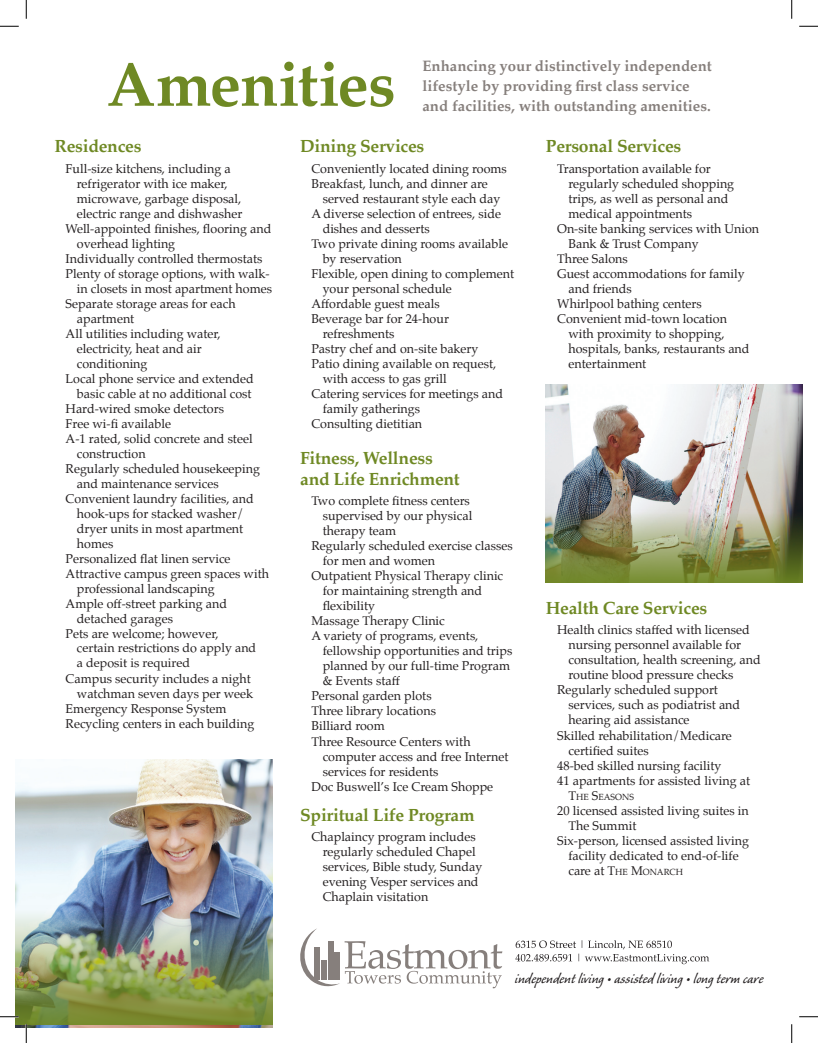
<style>
.page{position:relative;width:818px;height:1043px;background:#fff}
.page>*{position:absolute;margin:0;border:0;box-sizing:border-box;transform-origin:0 0}
.t1{font:700 62.5px "Palatino";letter-spacing:-.01em;color:#6f8924}
.t2{font:700 17.5px/21px "Palatino";letter-spacing:-.015em;color:#6f8924}
.t3{font:16.75px "Caliban";color:#231f20}
.t4{font:700 15px/20px "Palatino";color:#867f7c}
.Paragraph_Style_2{font:12.5px/15px "Palatino";color:#231f20}
.Paragraph_Style_2-2{font:8.75px "Palatino";color:#231f20}
.s1{font-size:12.5px}
</style>
<div class="page">
<img style="left:546px;top:384px;width:256px;height:125px">
<img style="left:15px;top:759px;width:257px;height:268px">
<img style="left:546px;top:509px;width:256px;height:73px">
<img style="left:15px;top:904px;width:257px;height:120px">
<svg style="left:300px;top:928px;width:202px;height:60px"></svg>
<svg style="left:515px;top:940px;width:194px;height:24px"></svg>
<svg style="left:0;top:25px;width:19px;height:2px"></svg>
<svg style="left:799px;top:25px;width:19px;height:2px"></svg>
<svg style="left:0;top:1015px;width:19px;height:2px"></svg>
<svg style="left:799px;top:1016px;width:19px;height:1px"></svg>
<svg style="left:25px;top:0;width:2px;height:19px"></svg>
<svg style="left:25px;top:1024px;width:2px;height:18px"></svg>
<svg style="left:791px;top:0;width:1px;height:19px"></svg>
<svg style="left:791px;top:1024px;width:1px;height:18px"></svg>
<p class="t1" style="left:107px;top:31px;width:290px">Amenities</p>
<p class="t4" style="left:422px;top:55px;width:291px">Enhancing your distinctively independent lifestyle by providing first class service and facilities, with outstanding amenities.</p>
<p class="t2" style="left:54px;top:135px;width:89px">Residences</p>
<p class="Paragraph_Style_2" style="left:77px;top:161px;width:167px;text-indent:-11px">Full-size kitchens, including a refrigerator with ice maker, microwave, garbage disposal, electric range and dishwasher</p>
<p class="Paragraph_Style_2" style="left:77px;top:221px;width:196px;text-indent:-11px">Well-appointed finishes, flooring and overhead lighting</p>
<p class="Paragraph_Style_2" style="left:66px;top:251px;width:198px">Individually controlled thermostats</p>
<p class="Paragraph_Style_2" style="left:66px;top:266px;width:208px;text-align:right">Plenty of storage options, with walk&shy;in closets in most apartment homes</p>
<p class="Paragraph_Style_2" style="left:77px;top:296px;width:160px;text-indent:-11px">Separate storage areas for each apartment</p>
<p class="Paragraph_Style_2" style="left:77px;top:326px;width:145px;text-indent:-11px">All utilities including water, electricity, heat and air conditioning</p>
<p class="Paragraph_Style_2" style="left:66px;top:371px;width:189px;text-align:right">Local phone service and extended basic cable at no additional cost</p>
<p class="Paragraph_Style_2" style="left:66px;top:401px;width:160px">Hard-wired smoke detectors</p>
<p class="Paragraph_Style_2" style="left:66px;top:416px;width:107px">Free wi-fi available</p>
<p class="Paragraph_Style_2" style="left:77px;top:431px;width:177px;text-indent:-11px">A-1 rated, solid concrete and steel construction</p>
<p class="Paragraph_Style_2" style="left:77px;top:461px;width:185px;text-indent:-11px">Regularly scheduled housekeeping and maintenance services</p>
<p class="Paragraph_Style_2" style="left:77px;top:491px;width:178px;text-indent:-11px">Convenient laundry facilities, and hook-ups for stacked washer/ dryer units in most apartment homes</p>
<p class="Paragraph_Style_2" style="left:66px;top:551px;width:166px">Personalized flat linen service</p>
<p class="Paragraph_Style_2" style="left:66px;top:566px;width:205px">Attractive campus green spaces with</p>
<p class="Paragraph_Style_2" style="left:77px;top:581px;width:139px">professional landscaping</p>
<p class="Paragraph_Style_2" style="left:66px;top:596px;width:163px">Ample off-street parking and</p>
<p class="Paragraph_Style_2" style="left:77px;top:611px;width:98px">detached garages</p>
<p class="Paragraph_Style_2" style="left:66px;top:626px;width:154px">Pets are welcome; however,</p>
<p class="Paragraph_Style_2" style="left:77px;top:640px;width:181px">certain restrictions do apply and a deposit is required</p>
<p class="Paragraph_Style_2" style="left:66px;top:671px;width:189px;text-align:right">Campus security includes a night watchman seven days per week</p>
<p class="Paragraph_Style_2" style="left:66px;top:701px;width:162px">Emergency Response System</p>
<p class="Paragraph_Style_2" style="left:66px;top:716px;width:190px">Recycling centers in each building</p>
<p class="t2" style="left:300px;top:135px;width:126px">Dining Services</p>
<p class="Paragraph_Style_2" style="left:311px;top:161px;width:197px">Conveniently located dining rooms</p>
<p class="Paragraph_Style_2" style="left:322px;top:176px;width:179px;text-indent:-11px">Breakfast, lunch, and dinner are served restaurant style each day</p>
<p class="Paragraph_Style_2" style="left:322px;top:206px;width:180px;text-indent:-11px">A diverse selection of entrees, side dishes and desserts</p>
<p class="Paragraph_Style_2" style="left:322px;top:236px;width:187px;text-indent:-11px">Two private dining rooms available by reservation</p>
<p class="Paragraph_Style_2" style="left:322px;top:266px;width:193px;text-indent:-11px">Flexible, open dining to complement your personal schedule</p>
<p class="Paragraph_Style_2" style="left:311px;top:296px;width:130px">Affordable guest meals</p>
<p class="Paragraph_Style_2" style="left:322px;top:311px;width:128px;text-indent:-11px">Beverage bar for 24-hour refreshments</p>
<p class="Paragraph_Style_2" style="left:311px;top:341px;width:168px">Pastry chef and on-site bakery</p>
<p class="Paragraph_Style_2" style="left:322px;top:356px;width:175px;text-indent:-11px">Patio dining available on request, with access to gas grill</p>
<p class="Paragraph_Style_2" style="left:322px;top:386px;width:182px;text-indent:-11px">Catering services for meetings and family gatherings</p>
<p class="Paragraph_Style_2" style="left:311px;top:416px;width:112px">Consulting dietitian</p>
<p class="t2" style="left:300px;top:447px;width:161px">Fitness, Wellness and Life Enrichment</p>
<p class="Paragraph_Style_2" style="left:322px;top:493px;width:151px;text-indent:-11px">Two complete fitness centers supervised by our physical therapy team</p>
<p class="Paragraph_Style_2" style="left:322px;top:538px;width:191px;text-indent:-11px">Regularly scheduled exercise classes for men and women</p>
<p class="Paragraph_Style_2" style="left:322px;top:568px;width:182px;text-indent:-11px">Outpatient Physical Therapy clinic for maintaining strength and flexibility</p>
<p class="Paragraph_Style_2" style="left:311px;top:613px;width:135px">Massage Therapy Clinic</p>
<p class="Paragraph_Style_2" style="left:322px;top:628px;width:191px;text-indent:-11px">A variety of programs, events, fellowship opportunities and trips planned by our full-time Program &amp; Events staff</p>
<p class="Paragraph_Style_2" style="left:311px;top:688px;width:122px">Personal garden plots</p>
<p class="Paragraph_Style_2" style="left:311px;top:703px;width:126px">Three library locations</p>
<p class="Paragraph_Style_2" style="left:311px;top:718px;width:75px">Billiard room</p>
<p class="Paragraph_Style_2" style="left:322px;top:733px;width:187px;text-indent:-11px">Three Resource Centers with computer access and free Internet services for residents</p>
<p class="Paragraph_Style_2" style="left:311px;top:778px;width:183px">Doc Buswell’s Ice Cream Shoppe</p>
<p class="t2" style="left:300px;top:803px;width:176px">Spiritual Life Program</p>
<p class="Paragraph_Style_2" style="left:322px;top:829px;width:161px;text-indent:-11px">Chaplaincy program includes regularly scheduled Chapel services, Bible study, Sunday evening Vesper services and<br>Chaplain visitation</p>
<p class="t2" style="left:546px;top:135px;width:137px">Personal Services</p>
<p class="Paragraph_Style_2" style="left:568px;top:161px;width:167px;text-indent:-11px">Transportation available for regularly scheduled shopping trips, as well as personal and medical appointments</p>
<p class="Paragraph_Style_2" style="left:568px;top:221px;width:192px;text-indent:-11px">On-site banking services with Union<br>Bank &amp; Trust Company</p>
<p class="Paragraph_Style_2" style="left:557px;top:251px;width:72px">Three Salons</p>
<p class="Paragraph_Style_2" style="left:568px;top:266px;width:178px;text-indent:-11px">Guest accommodations for family and friends</p>
<p class="Paragraph_Style_2" style="left:557px;top:296px;width:146px">Whirlpool bathing centers</p>
<p class="Paragraph_Style_2" style="left:568px;top:311px;width:182px;text-indent:-11px">Convenient mid-town location with proximity to shopping, hospitals, banks, restaurants and entertainment</p>
<p class="t2" style="left:546px;top:597px;width:163px">Health Care Services</p>
<p class="Paragraph_Style_2" style="left:568px;top:622px;width:194px;text-indent:-11px">Health clinics staffed with licensed nursing personnel available for consultation, health screening, and routine blood pressure checks</p>
<p class="Paragraph_Style_2" style="left:568px;top:682px;width:173px;text-indent:-11px">Regularly scheduled support services, such as podiatrist and hearing aid assistance</p>
<p class="Paragraph_Style_2" style="left:568px;top:727px;width:165px;text-indent:-11px">Skilled rehabilitation/Medicare certified suites</p>
<p class="Paragraph_Style_2" style="left:557px;top:757px;width:166px">48-bed skilled nursing facility</p>
<p class="Paragraph_Style_2" style="left:557px;top:772px;width:194px">41 apartments for assisted living at</p>
<p class="Paragraph_Style_2-2" style="left:568px;top:789px;width:66px"><span class="s1">T</span>HE <span class="s1">S</span>EASONS</p>
<p class="Paragraph_Style_2" style="left:568px;top:802px;width:182px;text-indent:-11px">20 licensed assisted living suites in<br>The Summit</p>
<p class="Paragraph_Style_2" style="left:557px;top:832px;width:193px;text-align:center">Six-person, licensed assisted living facility dedicated to end-of-life</p>
<p class="Paragraph_Style_2-2" style="left:568px;top:864px;width:116px"><span class="s1">care at</span> <span class="s1">T</span>HE <span class="s1">M</span>ONARCH</p>
<h3 class="t3" style="left:515px;top:970px;width:250px">independent living • assisted living • long term care</h3>
</div>
